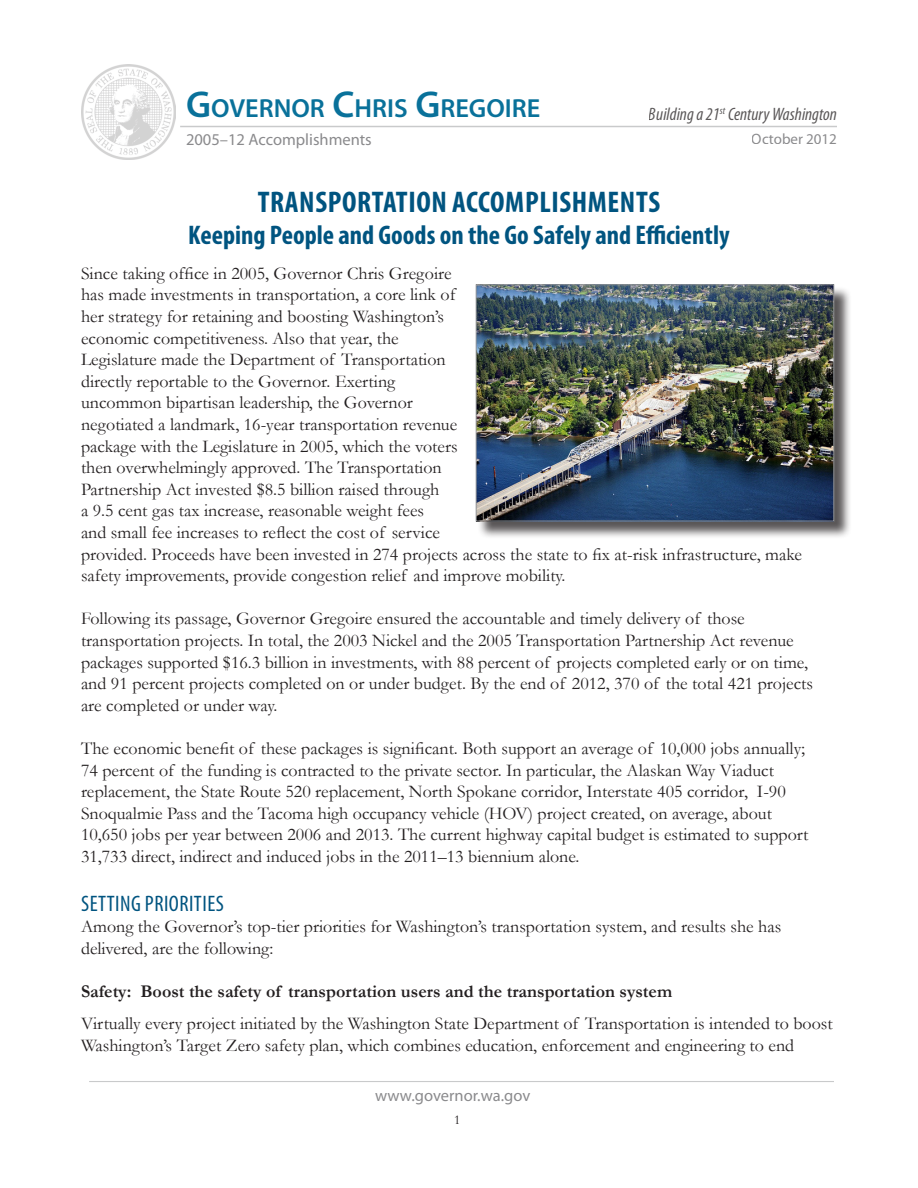
<style>
.page{position:relative;width:918px;height:1188px;background:#fff}
.page>*{position:absolute;margin:0;border:0;box-sizing:border-box;transform-origin:0 0}
.main_title{font:700 condensed 30px "Myriad Pro";letter-spacing:.02em;color:#005480}
.main_title-2{font:700 condensed 27px "Myriad Pro";color:#005480}
.t1{font:600 26.25px "Myriad Pro";color:#09719a}
.subtitle{font:condensed 22.5px "Myriad Pro";letter-spacing:.02em;color:#005480}
.t2{font:18px/21.6px "Garamond";color:#231f20}
.t3{font:700 18px "Garamond";color:#231f20}
.t4{font:italic condensed 18px "Myriad Pro";color:#231f20}
.t5{font:16.5px "Myriad Pro";color:#636366}
.t6{font:15px "Myriad Pro";color:#636366}
.t7{font:13.5px "Garamond";color:#231f20}
.s1{font-size:37.5px}
</style>
<div class="page">
<hr style="left:180px;top:126px;width:657px;height:1px;background:#939598">
<hr style="left:89px;top:1081px;width:745px;height:1px;background:#939598">
<img style="left:81px;top:64px;width:95px;height:95px">
<div style="left:477px;top:286px;width:374px;height:253px;background:#231f20;opacity:.75"></div>
<img style="left:478px;top:287px;width:354px;height:232px">
<div style="left:476px;top:285px;width:358px;height:236px;border:1px solid #939598"></div>
<p class="t1" style="left:186px;top:92px;width:356px"><span class="s1">G</span>OVERNOR <span class="s1">C</span>HRIS <span class="s1">G</span>REGOIRE</p>
<p class="t5" style="left:186px;top:129px;width:187px">2005–12 Accomplishments</p>
<p class="t6" style="left:752px;top:129px;width:87px">October 2012</p>
<p class="t4" style="left:649px;top:103px;width:190px">Building a 21<sup>st</sup> Century Washington</p>
<p class="main_title" style="left:258px;top:183px;width:404px">TRANSPORTATION ACCOMPLISHMENTS</p>
<p class="main_title-2" style="left:188px;top:219px;width:543px">Keeping People and Goods on the Go Safely and Efficiently</p>
<p class="t2" style="left:81px;top:262px;width:723px">Since taking office in 2005, Governor Chris Gregoire<br>has made investments in transportation, a core link of<br>her strategy for retaining and boosting Washington’s<br>economic competitiveness. Also that year, the<br>Legislature made the Department of Transportation<br>directly reportable to the Governor. Exerting<br>uncommon bipartisan leadership, the Governor<br>negotiated a landmark, 16-year transportation revenue<br>package with the Legislature in 2005, which the voters<br>then overwhelmingly approved. The Transportation<br>Partnership Act invested $8.5 billion raised through<br>a 9.5 cent gas tax increase, reasonable weight fees<br>and small fee increases to reflect the cost of service<br>provided. Proceeds have been invested in 274 projects across the state to fix at-risk infrastructure, make safety improvements, provide congestion relief and improve mobility.</p>
<p class="t2" style="left:81px;top:607px;width:734px">Following its passage, Governor Gregoire ensured the accountable and timely delivery of those transportation projects. In total, the 2003 Nickel and the 2005 Transportation Partnership Act revenue packages supported $16.3 billion in investments, with 88 percent of projects completed early or on time, and 91 percent projects completed on or under budget. By the end of 2012, 370 of the total 421 projects are completed or under way.</p>
<p class="t2" style="left:81px;top:737px;width:729px">The economic benefit of these packages is significant. Both support an average of 10,000 jobs annually; 74 percent of the funding is contracted to the private sector. In particular, the Alaskan Way Viaduct replacement, the State Route 520 replacement, North Spokane corridor, Interstate 405 corridor, I-90<br>Snoqualmie Pass and the Tacoma high occupancy vehicle (HOV) project created, on average, about 10,650 jobs per year between 2006 and 2013. The current highway capital budget is estimated to support 31,733 direct, indirect and induced jobs in the 2011–13 biennium alone.</p>
<p class="subtitle" style="left:81px;top:890px;width:144px">SETTING PRIORITIES</p>
<p class="t2" style="left:81px;top:915px;width:702px">Among the Governor’s top-tier priorities for Washington’s transportation system, and results she has delivered, are the following:</p>
<p class="t3" style="left:81px;top:979px;width:593px">Safety: Boost the safety of transportation users and the transportation system</p>
<p class="t2" style="left:81px;top:1012px;width:753px">Virtually every project initiated by the Washington State Department of Transportation is intended to boost<br>Washington’s Target Zero safety plan, which combines education, enforcement and engineering to end</p>
<p class="t5" style="left:375px;top:1085px;width:156px">www.governor.wa.gov</p>
<p class="t7" style="left:454px;top:1111px;width:8px">1</p>
</div>
